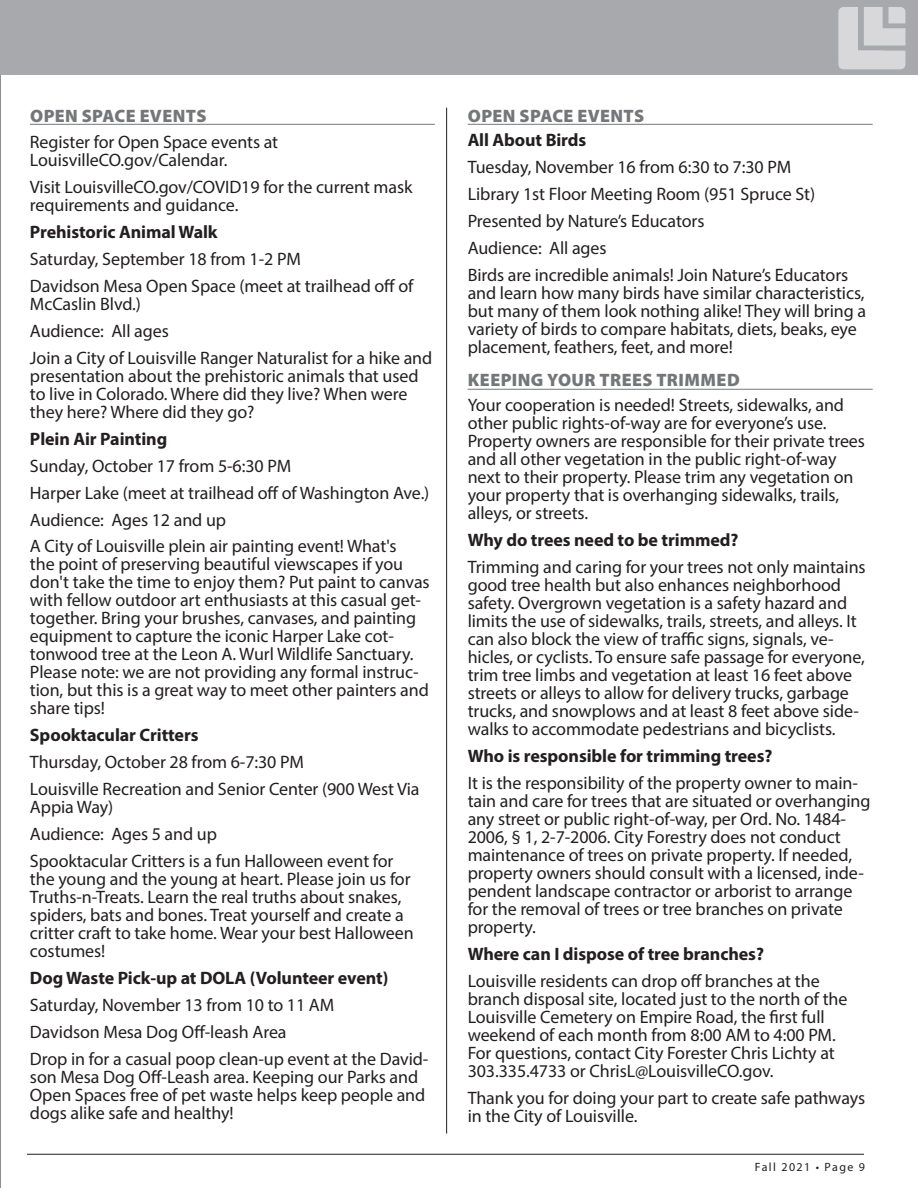
<style>
.page{position:relative;width:918px;height:1188px;background:#fff}
.page>*{position:absolute;margin:0;border:0;box-sizing:border-box;transform-origin:0 0}
.body{font:18px/18px "Myriad Pro";letter-spacing:-.005em;color:#231f20}
.body-2{font:700 18px "Myriad Pro";letter-spacing:-.005em;color:#231f20}
.header2{font:900 18px "Myriad Pro";letter-spacing:.02em;color:#757679}
.t1{font:12px "Myriad Pro";letter-spacing:.12em;color:#231f20}
</style>
<div class="page">
<hr style="left:27px;top:1154px;width:837px;height:1px;background:#231f20">
<hr style="left:0;top:0;width:1px;height:1188px;background:#231f20">
<div style="left:0;top:0;width:918px;height:75px;background:#a8a9ad"></div>
<img style="left:838px;top:7px;width:68px;height:63px">
<hr style="left:30px;top:124px;width:405px;height:1px;background:#757679">
<hr style="left:468px;top:124px;width:405px;height:1px;background:#757679">
<hr style="left:468px;top:389px;width:405px;height:1px;background:#757679">
<hr style="left:446px;top:108px;width:1px;height:1026px;background:#231f20">
<p class="header2" style="left:30px;top:103px;width:178px">OPEN SPACE EVENTS</p>
<p class="body" style="left:30px;top:133px;width:250px">Register for Open Space events at<br>LouisvilleCO.gov/Calendar.</p>
<p class="body" style="left:30px;top:178px;width:384px">Visit LouisvilleCO.gov/COVID19 for the current mask requirements and guidance.</p>
<p class="body-2" style="left:30px;top:220px;width:189px">Prehistoric Animal Walk</p>
<p class="body" style="left:30px;top:250px;width:272px">Saturday, September 18 from 1-2 PM</p>
<p class="body" style="left:30px;top:277px;width:385px">Davidson Mesa Open Space (meet at trailhead off of<br>McCaslin Blvd.)</p>
<p class="body" style="left:30px;top:322px;width:140px">Audience: All ages</p>
<p class="body" style="left:30px;top:349px;width:404px">Join a City of Louisville Ranger Naturalist for a hike and presentation about the prehistoric animals that used to live in Colorado. Where did they live? When were they here? Where did they go?</p>
<p class="body-2" style="left:30px;top:427px;width:139px">Plein Air Painting</p>
<p class="body" style="left:30px;top:456px;width:263px">Sunday, October 17 from 5-6:30 PM</p>
<p class="body" style="left:30px;top:483px;width:401px">Harper Lake (meet at trailhead off of Washington Ave.)</p>
<p class="body" style="left:30px;top:510px;width:198px">Audience: Ages 12 and up</p>
<p class="body" style="left:30px;top:537px;width:401px">A City of Louisville plein air painting event! What's<br>the point of preserving beautiful viewscapes if you don't take the time to enjoy them? Put paint to canvas with fellow outdoor art enthusiasts at this casual get&shy;together. Bring your brushes, canvases, and painting equipment to capture the iconic Harper Lake cot&shy;tonwood tree at the Leon A. Wurl Wildlife Sanctuary.<br>Please note: we are not providing any formal instruc&shy;tion, but this is a great way to meet other painters and share tips!</p>
<p class="body-2" style="left:30px;top:724px;width:170px">Spooktacular Critters</p>
<p class="body" style="left:30px;top:753px;width:275px">Thursday, October 28 from 6-7:30 PM</p>
<p class="body" style="left:30px;top:780px;width:391px">Louisville Recreation and Senior Center (900 West Via<br>Appia Way)</p>
<p class="body" style="left:30px;top:825px;width:189px">Audience: Ages 5 and up</p>
<p class="body" style="left:30px;top:852px;width:385px">Spooktacular Critters is a fun Halloween event for the young and the young at heart. Please join us for Truths-n-Treats. Learn the real truths about snakes, spiders, bats and bones. Treat yourself and create a critter craft to take home. Wear your best Halloween costumes!</p>
<p class="body-2" style="left:30px;top:966px;width:360px">Dog Waste Pick-up at DOLA (Volunteer event)</p>
<p class="body" style="left:30px;top:995px;width:306px">Saturday, November 13 from 10 to 11 AM</p>
<p class="body" style="left:30px;top:1022px;width:258px">Davidson Mesa Dog Off-leash Area</p>
<p class="body" style="left:30px;top:1049px;width:400px">Drop in for a casual poop clean-up event at the David&shy;son Mesa Dog Off-Leash area. Keeping our Parks and Open Spaces free of pet waste helps keep people and dogs alike safe and healthy!</p>
<p class="header2" style="left:468px;top:103px;width:178px">OPEN SPACE EVENTS</p>
<p class="body-2" style="left:468px;top:128px;width:120px">All About Birds</p>
<p class="body" style="left:468px;top:158px;width:325px">Tuesday, November 16 from 6:30 to 7:30 PM</p>
<p class="body" style="left:468px;top:185px;width:349px">Library 1st Floor Meeting Room (951 Spruce St)</p>
<p class="body" style="left:468px;top:212px;width:238px">Presented by Nature’s Educators</p>
<p class="body" style="left:468px;top:239px;width:140px">Audience: All ages</p>
<p class="body" style="left:468px;top:265px;width:400px">Birds are incredible animals! Join Nature’s Educators and learn how many birds have similar characteristics, but many of them look nothing alike! They will bring a variety of birds to compare habitats, diets, beaks, eye placement, feathers, feet, and more!</p>
<p class="header2" style="left:468px;top:368px;width:273px">KEEPING YOUR TREES TRIMMED</p>
<p class="body" style="left:468px;top:396px;width:399px">Your cooperation is needed! Streets, sidewalks, and other public rights-of-way are for everyone’s use.<br>Property owners are responsible for their private trees and all other vegetation in the public right-of-way next to their property. Please trim any vegetation on your property that is overhanging sidewalks, trails, alleys, or streets.</p>
<p class="body-2" style="left:468px;top:528px;width:272px">Why do trees need to be trimmed?</p>
<p class="body" style="left:468px;top:558px;width:400px">Trimming and caring for your trees not only maintains good tree health but also enhances neighborhood safety. Overgrown vegetation is a safety hazard and limits the use of sidewalks, trails, streets, and alleys. It can also block the view of traffic signs, signals, ve&shy;hicles, or cyclists. To ensure safe passage for everyone, trim tree limbs and vegetation at least 16 feet above streets or alleys to allow for delivery trucks, garbage trucks, and snowplows and at least 8 feet above side&shy;walks to accommodate pedestrians and bicyclists.</p>
<p class="body-2" style="left:468px;top:744px;width:306px">Who is responsible for trimming trees?</p>
<p class="body" style="left:468px;top:774px;width:404px">It is the responsibility of the property owner to main&shy;tain and care for trees that are situated or overhanging any street or public right-of-way, per Ord. No. 1484- 2006, § 1, 2-7-2006. City Forestry does not conduct maintenance of trees on private property. If needed, property owners should consult with a licensed, inde&shy;pendent landscape contractor or arborist to arrange for the removal of trees or tree branches on private property.</p>
<p class="body-2" style="left:468px;top:942px;width:298px">Where can I dispose of tree branches?</p>
<p class="body" style="left:468px;top:971px;width:381px">Louisville residents can drop off branches at the branch disposal site, located just to the north of the Louisville Cemetery on Empire Road, the first full weekend of each month from 8:00 AM to 4:00 PM.<br>For questions, contact City Forester Chris Lichty at 303.335.4733 or ChrisL@LouisvilleCO.gov.</p>
<p class="body" style="left:468px;top:1088px;width:399px">Thank you for doing your part to create safe pathways in the City of Louisville.</p>
<p class="t1" style="left:755px;top:1159px;width:112px">Fall 2021 • Page 9</p>
</div>
